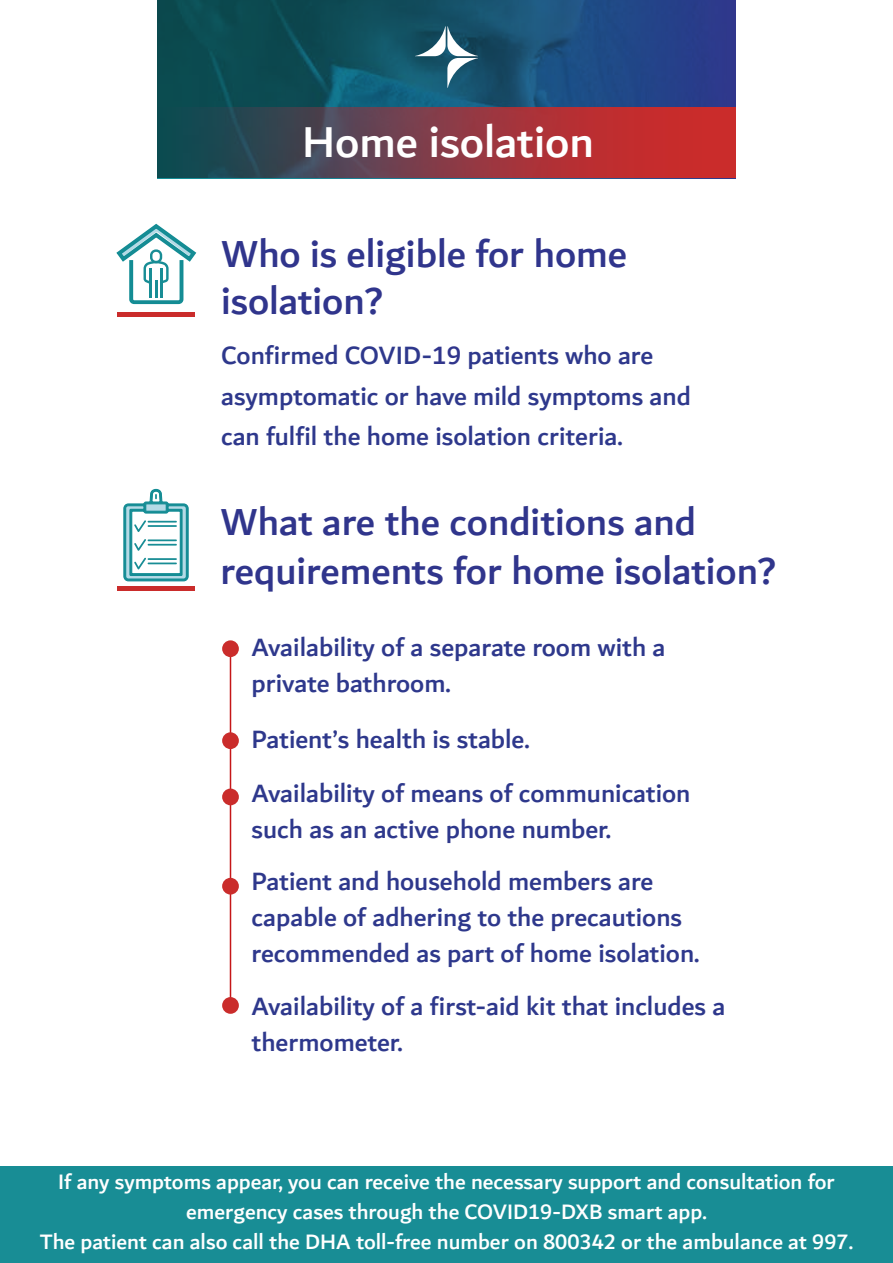
<style>
.page{position:relative;width:893px;height:1263px;background:#fff}
.page>*{position:absolute;margin:0;border:0;box-sizing:border-box;transform-origin:0 0}
.t1{font:500 46.5px "Dubai";color:#fff}
.t2{font:500 40.5px/46.5px "Dubai";color:#30358c}
.t3{font:500 27px/36px "Dubai";color:#2e388c}
.t4{font:500 22.5px/30px "Dubai";color:#fff;text-align:center}
.s1{color:#30358c}
</style>
<div class="page">
<svg style="left:158px;top:0;width:577px;height:107px;background:#164c6e"></svg>
<svg style="left:415px;top:26px;width:63px;height:62px"></svg>
<hr style="left:230px;top:650px;width:1px;height:355px;background:#c51618">
<div style="left:222px;top:640px;width:17px;height:17px;background:#ca2c2b;border-radius:50%"></div>
<div style="left:222px;top:997px;width:17px;height:17px;background:#ca2c2b;border-radius:50%"></div>
<div style="left:222px;top:878px;width:17px;height:16px;background:#ca2c2b;border-radius:50%"></div>
<div style="left:222px;top:788px;width:17px;height:17px;background:#ca2c2b;border-radius:50%"></div>
<div style="left:222px;top:732px;width:17px;height:17px;background:#ca2c2b;border-radius:50%"></div>
<div style="left:0;top:1166px;width:893px;height:96px;background:#188d95"></div>
<svg style="left:123px;top:488px;width:66px;height:94px"></svg>
<svg style="left:116px;top:223px;width:81px;height:82px"></svg>
<hr style="left:117px;top:586px;width:78px;height:4px;background:#ca2c2b">
<hr style="left:117px;top:312px;width:78px;height:4px;background:#ca2c2b">
<svg style="left:158px;top:107px;width:577px;height:71px;background:#7c3a43"></svg>
<h1 class="t1" style="left:302px;top:114px;width:293px">Home isolation</h1>
<h2 class="t2" style="left:221px;top:230px;width:408px">Who is eligible for home isolation?</h2>
<p class="t3" style="left:221px;top:335px;width:471px;line-height:40.5px">Confirmed COVID-<span class="s1">19</span> patients who are asymptomatic or have mild symptoms and can fulfil the home isolation criteria.</p>
<h2 class="t2" style="left:221px;top:496px;width:557px;line-height:49.5px">What are the conditions and requirements for home isolation?</h2>
<p class="t3" style="left:252px;top:629px;width:415px">Availability of a separate room with a private bathroom.</p>
<p class="t3" style="left:252px;top:711px;width:440px;line-height:54px">Patient’s health is stable.<br>Availability of means of communication</p>
<p class="t3" style="left:252px;top:802px;width:403px;line-height:52.5px">such as an active phone number.<br>Patient and household members are</p>
<p class="t3" style="left:252px;top:899px;width:449px">capable of adhering to the precautions recommended as part of home isolation.</p>
<p class="t3" style="left:252px;top:987px;width:475px">Availability of a first-aid kit that includes a thermometer.</p>
<p class="t4" style="left:40px;top:1167px;width:815px">If any symptoms appear, you can receive the necessary support and consultation for emergency cases through the COVID19-DXB smart app.<br>The patient can also call the DHA toll-free number on 800342 or the ambulance at 997.</p>
</div>
